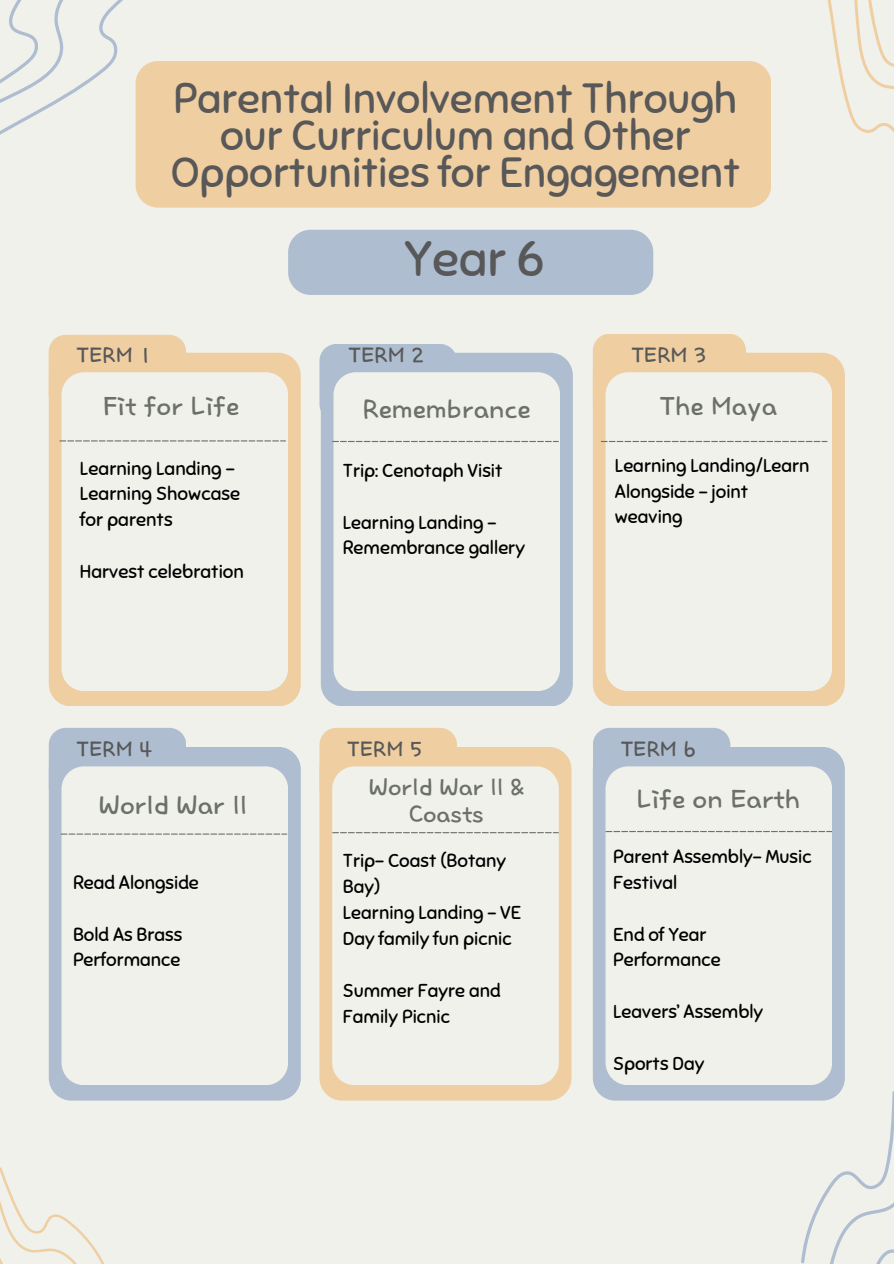
<style>
.page{position:relative;width:894px;height:1264px;background:#fff}
.page>*{position:absolute;margin:0;border:0;box-sizing:border-box;transform-origin:0 0}
.t1{font:49.65px "Sniglet";color:#585858}
.t2{font:42.15px/36.8px "Sniglet";color:#585858;text-align:center}
.t3{font:33px "TDTD Dotori OTF";color:#6c706a}
.t4{font:30px/27px "TDTD Dotori OTF";color:#6c706a;text-align:center}
.t5{font:27px "TDTD Dotori OTF";color:#585858}
.t6{font:18.75px/25.8px "Sniglet";color:#000}
.t7{font:18.6px/25.8px "Sniglet";color:#000}
</style>
<div class="page">
<div style="left:0;top:0;width:893px;height:1263px;background:#f1f1eb"></div>
<div style="left:49px;top:353px;width:252px;height:353px;background:#efcea1;border-radius:23px"></div>
<div style="left:49px;top:335px;width:137px;height:36px;background:#efcea1"></div>
<div style="left:182px;top:356px;width:20px;height:17px;background:#efcea1"></div>
<div style="left:61px;top:372px;width:227px;height:318px;background:#f1f1eb;border-radius:23px"></div>
<svg style="left:59px;top:440px;width:227px;height:1px"></svg>
<div style="left:321px;top:353px;width:251px;height:353px;background:#aebdd0;border-radius:23px"></div>
<svg style="left:319px;top:344px;width:137px;height:77px"></svg>
<div style="left:452px;top:365px;width:20px;height:17px;background:#aebdd0"></div>
<div style="left:321px;top:403px;width:15px;height:31px;background:#aebdd0"></div>
<div style="left:333px;top:372px;width:227px;height:318px;background:#f1f1eb;border-radius:23px"></div>
<svg style="left:332px;top:441px;width:226px;height:1px"></svg>
<div style="left:592px;top:353px;width:252px;height:353px;background:#efcea1;border-radius:23px"></div>
<svg style="left:592px;top:334px;width:153px;height:85px"></svg>
<div style="left:741px;top:354px;width:22px;height:20px;background:#efcea1"></div>
<div style="left:595px;top:399px;width:16px;height:35px;background:#efcea1"></div>
<div style="left:605px;top:372px;width:226px;height:318px;background:#f1f1eb;border-radius:23px"></div>
<svg style="left:601px;top:441px;width:226px;height:1px"></svg>
<svg style="left:0;top:1088px;width:153px;height:175px"></svg>
<div style="left:49px;top:747px;width:252px;height:353px;background:#aebdd0;border-radius:23px"></div>
<div style="left:49px;top:728px;width:137px;height:37px;background:#aebdd0"></div>
<div style="left:182px;top:749px;width:20px;height:17px;background:#aebdd0"></div>
<div style="left:61px;top:766px;width:227px;height:318px;background:#f1f1eb;border-radius:22px"></div>
<svg style="left:61px;top:833px;width:226px;height:1px"></svg>
<div style="left:592px;top:747px;width:252px;height:353px;background:#aebdd0;border-radius:23px"></div>
<svg style="left:592px;top:728px;width:138px;height:77px"></svg>
<div style="left:725px;top:749px;width:21px;height:17px;background:#aebdd0"></div>
<div style="left:594px;top:786px;width:15px;height:32px;background:#aebdd0"></div>
<div style="left:605px;top:766px;width:226px;height:318px;background:#f1f1eb;border-radius:22px"></div>
<svg style="left:605px;top:831px;width:226px;height:1px"></svg>
<div style="left:319px;top:747px;width:252px;height:353px;background:#efcea1;border-radius:23px"></div>
<div style="left:319px;top:727px;width:137px;height:78px;background:#efcea1"></div>
<div style="left:452px;top:749px;width:20px;height:17px;background:#efcea1"></div>
<div style="left:321px;top:786px;width:15px;height:32px;background:#efcea1"></div>
<div style="left:332px;top:766px;width:226px;height:318px;background:#f1f1eb;border-radius:22px"></div>
<svg style="left:332px;top:832px;width:226px;height:1px"></svg>
<div style="left:227px;top:61px;width:456px;height:147px;background:#efcea1"></div>
<svg style="left:0;top:0;width:227px;height:208px"></svg>
<svg style="left:683px;top:960px;width:210px;height:303px"></svg>
<svg style="left:683px;top:0;width:210px;height:208px"></svg>
<div style="left:288px;top:230px;width:365px;height:65px;background:#aebdd0;border-radius:22px"></div>
<p class="t2" style="left:171px;top:81px;width:570px">Parental Involvement Through our Curriculum and Other<br>Opportunities for Engagement</p>
<p class="t1" style="left:404px;top:228px;width:141px">Year 6</p>
<p class="t5" style="left:77px;top:341px;width:77px">TERM 1</p>
<h2 class="t5" style="left:349px;top:341px;width:77px">TERM 2</h2>
<h1 class="t5" style="left:631px;top:341px;width:77px">TERM 3</h1>
<p class="t3" style="left:103px;top:389px;width:138px">Fit for Life</p>
<h4 class="t6" style="left:80px;top:455px;width:162px">Learning Landing –<br>Learning Showcase for parents</h4>
<h3 class="t6" style="left:80px;top:559px;width:166px">Harvest celebration</h3>
<p class="t3" style="left:362px;top:391px;width:170px">Remembrance</p>
<p class="t3" style="left:660px;top:389px;width:119px">The Maya</p>
<h4 class="t7" style="left:343px;top:457px;width:161px">Trip: Cenotaph Visit</h4>
<h3 class="t7" style="left:343px;top:509px;width:184px">Learning Landing –<br>Remembrance gallery</h3>
<p class="t7" style="left:614px;top:452px;width:196px">Learning Landing/Learn<br>Alongside - joint weaving</p>
<h4 class="t5" style="left:77px;top:735px;width:77px">TERM 4</h4>
<p class="t5" style="left:347px;top:735px;width:77px">TERM 5</p>
<h3 class="t5" style="left:620px;top:735px;width:77px">TERM 6</h3>
<h4 class="t3" style="left:99px;top:788px;width:150px">World War II</h4>
<p class="t7" style="left:73px;top:869px;width:127px">Read Alongside</p>
<p class="t7" style="left:73px;top:921px;width:111px">Bold As Brass<br>Performance</p>
<h3 class="t4" style="left:369px;top:774px;width:157px">World War II &amp;<br>Coasts</h3>
<p class="t7" style="left:343px;top:848px;width:165px">Trip- Coast (Botany<br>Bay)</p>
<h4 class="t7" style="left:343px;top:900px;width:180px">Learning Landing – VE<br>Day family fun picnic</h4>
<h3 class="t7" style="left:343px;top:977px;width:159px">Summer Fayre and<br>Family Picnic</h3>
<p class="t3" style="left:636px;top:781px;width:165px">Life on Earth</p>
<p class="t7" style="left:613px;top:843px;width:200px">Parent Assembly- Music<br>Festival</p>
<h4 class="t7" style="left:613px;top:921px;width:109px">End of Year<br>Performance</h4>
<h3 class="t7" style="left:613px;top:999px;width:151px">Leavers’ Assembly</h3>
<p class="t7" style="left:613px;top:1050px;width:93px">Sports Day</p>
</div>
